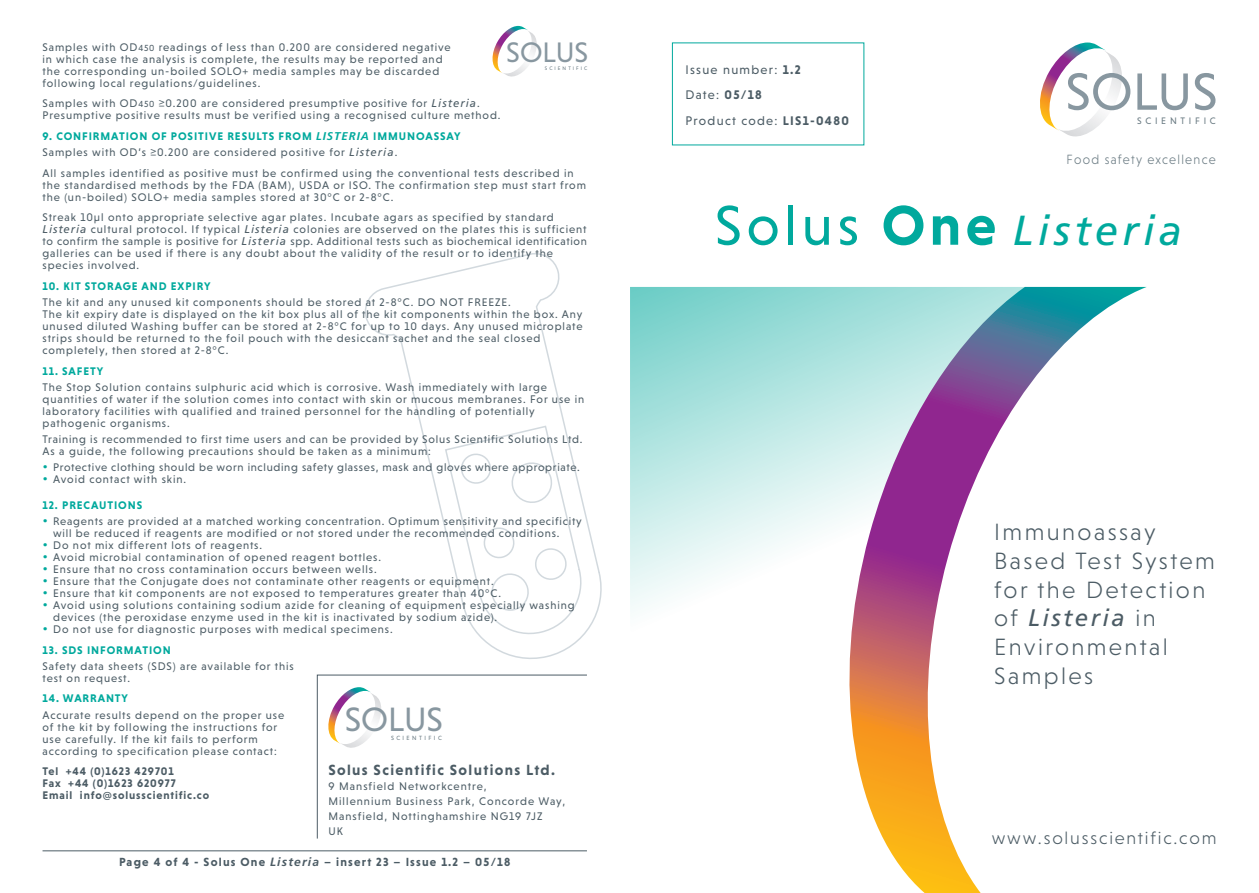
<style>
.page{position:relative;width:1259px;height:893px;background:#fff}
.page>*{position:absolute;margin:0;border:0;box-sizing:border-box;transform-origin:0 0}
.t1{font:53.25px "Niveau Grotesk";color:#8897a0}
.t2{font:italic 42px "Frutiger LT Std";letter-spacing:.1em;color:#00a99d}
.t3{font:34.35px "Niveau Grotesk";color:#8897a0}
.t4{font:28.65px "Niveau Grotesk";color:#8897a0}
.t5{font:300 24px/28.8px "Niveau Grotesk";letter-spacing:.1em;color:#4c5c65}
.t6{font:300 18px "Niveau Grotesk";letter-spacing:.1em;color:#4c5c65}
.t7{font:700 15px "Niveau Grotesk";letter-spacing:.09em;color:#4c5c65}
.t8{font:300 13.65px "Niveau Grotesk";letter-spacing:.1em;color:#697a82;scale:.93 1}
.t9{font:12.75px "Niveau Grotesk";letter-spacing:.1em;color:#4c5c65}
.t10{font:700 12px "Niveau Grotesk";letter-spacing:.1em;color:#4c5c65}
.t11{font:11.25px/12px "Niveau Grotesk";letter-spacing:.08em;color:#4c5c65}
.t12{font:700 11.25px "Niveau Grotesk";letter-spacing:.08em;color:#00a99d}
.t13{font:11.25px "Niveau Grotesk";letter-spacing:.06em;color:#4c5c65}
.t14{font:700 11.25px/12px "Niveau Grotesk";letter-spacing:.08em;color:#4c5c65}
.t15{font:9.6px "Niveau Grotesk";letter-spacing:.39em;color:#697a82}
.t16{font:6.15px "Niveau Grotesk";letter-spacing:.39em;color:#697a82}
.t17{font:5.1px "Niveau Grotesk";letter-spacing:.39em;color:#697a82}
.s1{font-size:9px}
.s2{font-family:"Frutiger LT Std";font-style:italic}
.s3{font-size:15px;color:#00a99d}
.s4{font-weight:700}
.s5{font-family:"Niveau Grotesk";font-style:normal;font-size:57px}
.s6{font-family:"Niveau Grotesk";font-weight:700;font-style:normal;font-size:57px}
.s7{font-family:"Frutiger LT Std";font-weight:400;font-style:italic}
</style>
<div class="page">
<svg style="left:364px;top:253px;width:238px;height:406px"></svg>
<svg style="left:444px;top:425px;width:142px;height:214px"></svg>
<svg style="left:630px;top:287px;width:198px;height:323px"></svg>
<svg style="left:828px;top:287px;width:318px;height:606px"></svg>
<svg style="left:1040px;top:43px;width:82px;height:94px"></svg>
<hr style="left:43px;top:850px;width:544px;height:1px;background:#4c5c65">
<svg style="left:316px;top:674px;width:271px;height:165px"></svg>
<svg style="left:492px;top:26px;width:45px;height:51px"></svg>
<p class="t4" style="left:506px;top:36px;width:84px">SOLUS</p>
<p class="t17" style="left:545px;top:65px;width:44px">SCIENTIFIC</p>
<p class="t11" style="left:43px;top:41px;width:410px">Samples with OD<span class="s1">450</span> readings of less than 0.200 are considered negative in which case the analysis is complete, the results may be reported and the corresponding un-boiled SOLO+ media samples may be discarded following local regulations/guidelines.</p>
<p class="t11" style="left:43px;top:98px;width:459px">Samples with OD<span class="s1">450</span> ≤0.200 are considered presumptive positive for <span class="s2">Listeria</span>.<br>Presumptive positive results must be verified using a recognised culture method.</p>
<p class="t12" style="left:43px;top:130px;width:419px">9. CONFIRMATION OF POSITIVE RESULTS FROM <span class="s2">LISTERIA</span> IMMUNOASSAY</p>
<p class="t11" style="left:43px;top:146px;width:356px">Samples with OD’s ≤0.200 are considered positive for <span class="s2">Listeria</span>.</p>
<p class="t11" style="left:43px;top:167px;width:545px">All samples identified as positive must be confirmed using the conventional tests described in the standardised methods by the FDA (BAM), USDA or ISO. The confirmation step must start from the (un-boiled) SOLO+ media samples stored at 30°C or 2-8°C.</p>
<p class="t11" style="left:43px;top:211px;width:546px">Streak 10µl onto appropriate selective agar plates. Incubate agars as specified by standard <span class="s2">Listeria</span> cultural protocol. If typical <span class="s2">Listeria</span> colonies are observed on the plates this is sufficient to confirm the sample is positive for <span class="s2">Listeria</span> spp. Additional tests such as biochemical identification galleries can be used if there is any doubt about the validity of the result or to identify the species involved.</p>
<p class="t12" style="left:43px;top:279px;width:169px">10. KIT STORAGE AND EXPIRY</p>
<p class="t11" style="left:43px;top:296px;width:470px">The kit and any unused kit components should be stored at 2-8°C. DO NOT FREEZE.</p>
<p class="t11" style="left:43px;top:308px;width:541px">The kit expiry date is displayed on the kit box plus all of the kit components within the box. Any unused diluted Washing buffer can be stored at 2-8°C for up to 10 days. Any unused microplate strips should be returned to the foil pouch with the desiccant sachet and the seal closed completely, then stored at 2-8°C.</p>
<p class="t12" style="left:43px;top:364px;width:62px">11. SAFETY</p>
<p class="t11" style="left:43px;top:381px;width:543px">The Stop Solution contains sulphuric acid which is corrosive. Wash immediately with large quantities of water if the solution comes into contact with skin or mucous membranes. For use in laboratory facilities with qualified and trained personnel for the handling of potentially pathogenic organisms.</p>
<p class="t11" style="left:43px;top:433px;width:541px">Training is recommended to first time users and can be provided by Solus Scientific Solutions Ltd.<br>As a guide, the following precautions should be taken as a minimum:</p>
<p class="t13" style="left:43px;top:461px;width:539px"><span class="s3">•</span> Protective clothing should be worn including safety glasses, mask and gloves where appropriate.</p>
<p class="t11" style="left:43px;top:473px;width:145px"><span class="s3">•</span> Avoid contact with skin.</p>
<p class="t12" style="left:43px;top:498px;width:101px">12. PRECAUTIONS</p>
<p class="t11" style="left:53px;top:515px;width:530px;text-indent:-11px"><span class="s3">•</span> Reagents are provided at a matched working concentration. Optimum sensitivity and specificity will be reduced if reagents are modified or not stored under the recommended conditions.</p>
<p class="t11" style="left:43px;top:539px;width:221px"><span class="s3">•</span> Do not mix different lots of reagents.</p>
<p class="t11" style="left:43px;top:551px;width:340px"><span class="s3">•</span> Avoid microbial contamination of opened reagent bottles.</p>
<p class="t11" style="left:43px;top:563px;width:336px"><span class="s3">•</span> Ensure that no cross contamination occurs between wells.</p>
<p class="t11" style="left:43px;top:575px;width:453px"><span class="s3">•</span> Ensure that the Conjugate does not contaminate other reagents or equipment.</p>
<p class="t11" style="left:43px;top:587px;width:460px"><span class="s3">•</span> Ensure that kit components are not exposed to temperatures greater than 40°C.</p>
<p class="t11" style="left:53px;top:599px;width:523px;text-indent:-11px"><span class="s3">•</span> Avoid using solutions containing sodium azide for cleaning of equipment especially washing devices (the peroxidase enzyme used in the kit is inactivated by sodium azide).</p>
<p class="t11" style="left:43px;top:623px;width:352px"><span class="s3">•</span> Do not use for diagnostic purposes with medical specimens.</p>
<p class="t12" style="left:43px;top:643px;width:130px">13. SDS INFORMATION</p>
<p class="t11" style="left:43px;top:660px;width:253px">Safety data sheets (SDS) are available for this test on request.</p>
<p class="t12" style="left:43px;top:692px;width:87px">14. WARRANTY</p>
<p class="t11" style="left:43px;top:709px;width:243px">Accurate results depend on the proper use of the kit by following the instructions for use carefully. If the kit fails to perform according to specification please contact:</p>
<p class="t14" style="left:43px;top:765px;width:168px">Tel +44 (0)1623 429701<br>Fax +44 (0)1623 620977<br>Email info@solusscientific.co</p>
<p class="t3" style="left:345px;top:699px;width:100px">SOLUS</p>
<p class="t16" style="left:391px;top:734px;width:52px">SCIENTIFIC</p>
<p class="t7" style="left:328px;top:762px;width:228px">Solus Scientific Solutions Ltd.</p>
<p class="t11" style="left:328px;top:779px;width:238px;line-height:15px">9 Mansfield Networkcentre,<br>Millennium Business Park, Concorde Way,<br>Mansfield, Nottinghamshire NG19 7JZ<br>UK</p>
<p class="t10" style="left:119px;top:855px;width:393px">Page 4 of 4 - Solus One <span class="s2">Listeria</span> – insert 23 – Issue 1.2 – 05/18</p>
<p class="t9" style="left:685px;top:63px;width:117px">Issue number: <span class="s4">1.2</span></p>
<p class="t9" style="left:685px;top:88px;width:78px">Date: <span class="s4">05/18</span></p>
<p class="t9" style="left:685px;top:113px;width:165px">Product code: <span class="s4">LIS1-0480</span></p>
<p class="t1" style="left:1065px;top:61px;width:154px">SOLUS</p>
<p class="t15" style="left:1137px;top:115px;width:80px">SCIENTIFIC</p>
<p class="t8" style="left:1066px;top:152px;width:162px">Food safety excellence</p>
<p class="t2" style="left:714px;top:206px;width:469px"><span class="s5">Solus</span> <span class="s6">One</span> Listeria</p>
<p class="t5" style="left:994px;top:517px;width:222px">Immunoassay<br>Based Test System for the Detection of <span class="s7">Listeria</span> in<br>Environmental</p>
<p class="t5" style="left:994px;top:661px;width:100px">Samples</p>
<p class="t6" style="left:991px;top:827px;width:226px">www.solusscientific.com</p>
</div>
